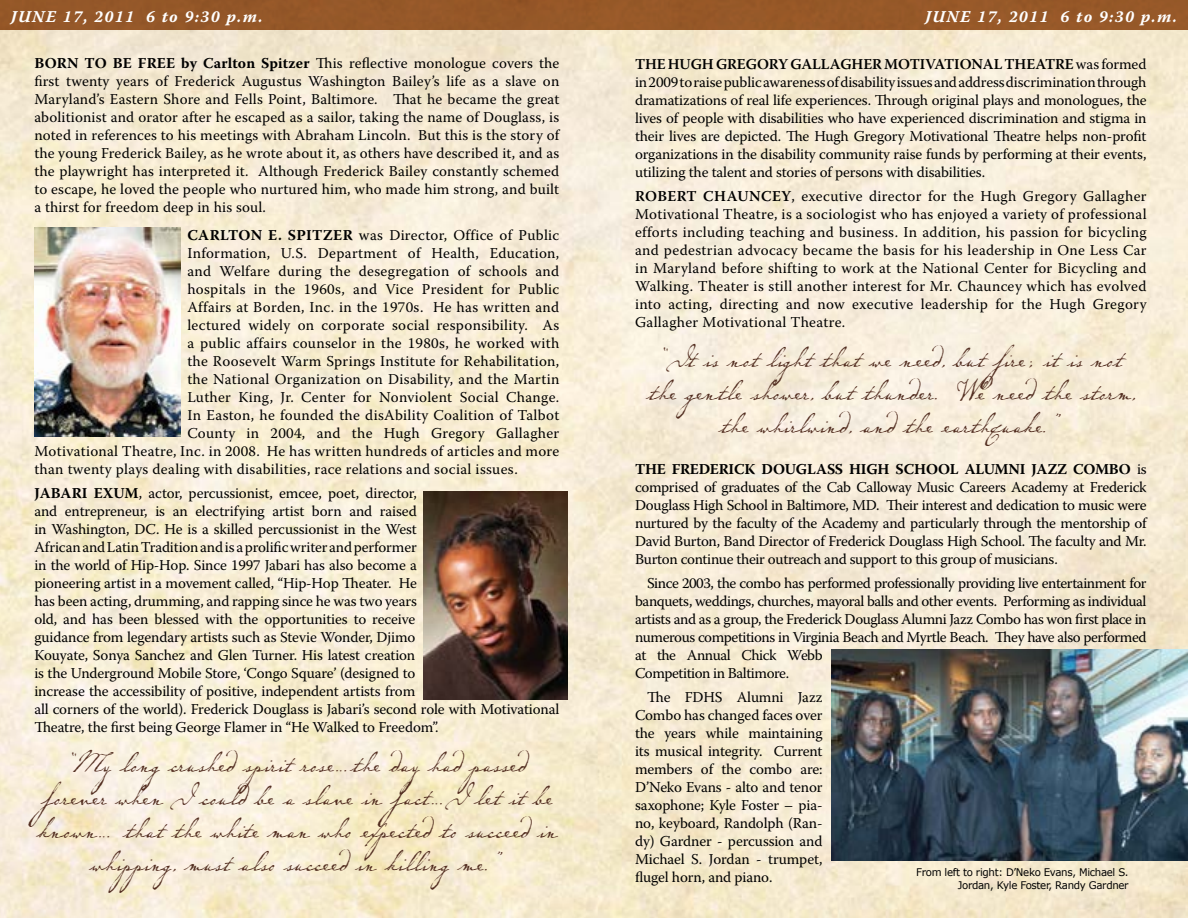
<style>
.page{position:relative;width:1188px;height:918px;background:#fff}
.page>*{position:absolute;margin:0;border:0;box-sizing:border-box;transform-origin:0 0}
.t1{font:46.5px/33px "P22 Dearest Script";color:#522d20;text-align:center}
.t2{font:16.5px "Warnock Pro Bold It Capt";letter-spacing:.075em;color:#fff}
.t3{font:15px/18px "Warnock Pro";letter-spacing:-.01em;color:#000;text-align:justify}
.t4{font:15px "Warnock Pro";letter-spacing:.02em;color:#000}
.t5{font:15px/18px "Warnock Pro";letter-spacing:-.03em;color:#000}
.t6{font:10.5px/12.6px "Verdana";letter-spacing:-.03em;color:#000;text-align:right}
.s1{font-weight:600}
.s2{font-weight:700}
</style>
<div class="page">
<img style="left:0;top:30px;width:1188px;height:888px">
<img style="left:832px;top:650px;width:356px;height:211px">
<div style="left:0;top:0;width:1188px;height:30px;background:#965829"></div>
<img style="left:34px;top:227px;width:146px;height:209px">
<img style="left:424px;top:491px;width:143px;height:208px">
<p class="t2" style="left:11px;top:6px;width:253px">JUNE 17, 2011 6 to 9:30 p.m.</p>
<p class="t2" style="left:925px;top:6px;width:253px">JUNE 17, 2011 6 to 9:30 p.m.</p>
<p class="t3" style="left:635px;top:54px;width:513px"><span class="s1">THE HUGH GREGORY GALLAGHER MOTIVATIONAL THEATRE</span> was formed in 2009 to raise public awareness of disability issues and address discrimination through dramatizations of real life experiences. Through original plays and monologues, the lives of people with disabilities who have experienced discrimination and stigma in their lives are depicted. The Hugh Gregory Motivational Theatre helps non-profit organizations in the disability community raise funds by performing at their events, utilizing the talent and stories of persons with disabilities.</p>
<p class="t3" style="left:635px;top:186px;width:513px"><span class="s1">ROBERT CHAUNCEY</span>, executive director for the Hugh Gregory Gallagher Motivational Theatre, is a sociologist who has enjoyed a variety of professional efforts including teaching and business. In addition, his passion for bicycling and pedestrian advocacy became the basis for his leadership in One Less Car in Maryland before shifting to work at the National Center for Bicycling and Walking. Theater is still another interest for Mr. Chauncey which has evolved into acting, directing and now executive leadership for the Hugh Gregory Gallagher Motivational Theatre.</p>
<h1 class="t1" style="left:647px;top:333px;width:489px">“It is not light that we need, but fire; it is not the gentle shower, but thunder. We need the storm, the whirlwind, and the earthquake.”</h1>
<p class="t3" style="left:635px;top:459px;width:513px"><span class="s2">THE FREDERICK DOUGLASS HIGH SCHOOL ALUMNI JAZZ COMBO</span> is comprised of graduates of the Cab Calloway Music Careers Academy at Frederick Douglass High School in Baltimore, MD. Their interest and dedication to music were nurtured by the faculty of the Academy and particularly through the mentorship of David Burton, Band Director of Frederick Douglass High School. The faculty and Mr.<br>Burton continue their outreach and support to this group of musicians.</p>
<p class="t5" style="left:635px;top:573px;width:513px;text-indent:12px">Since 2003, the combo has performed professionally providing live entertainment for banquets, weddings, churches, mayoral balls and other events. Performing as individual artists and as a group, the Frederick Douglass Alumni Jazz Combo has won first place in numerous competitions in Virginia Beach and Myrtle Beach. They have also performed at the Annual Chick Webb<br>Competition in Baltimore.</p>
<p class="t3" style="left:635px;top:687px;width:189px;text-indent:12px">The FDHS Alumni Jazz Combo has changed faces over the years while maintaining its musical integrity. Current members of the combo are:<br>D’Neko Evans - alto and tenor saxophone; Kyle Foster – pia&shy;no, keyboard, Randolph (Ran&shy;dy) Gardner - percussion and Michael S. Jordan - trumpet, flugel horn, and piano.</p>
<p class="t3" style="left:34px;top:54px;width:527px"><span class="s2">BORN TO BE FREE by Carlton Spitzer</span> This reflective monologue covers the first twenty years of Frederick Augustus Washington Bailey’s life as a slave on Maryland’s Eastern Shore and Fells Point, Baltimore. That he became the great abolitionist and orator after he escaped as a sailor, taking the name of Douglass, is noted in references to his meetings with Abraham Lincoln. But this is the story of the young Frederick Bailey, as he wrote about it, as others have described it, and as the playwright has interpreted it. Although Frederick Bailey constantly schemed to escape, he loved the people who nurtured him, who made him strong, and built a thirst for freedom deep in his soul.</p>
<p class="t4" style="left:187px;top:226px;width:373px"><span class="s2">CARLTON E. SPITZER</span> was Director, Office of Public</p>
<p class="t4" style="left:187px;top:244px;width:374px">Information, U.S. Department of Health, Education,</p>
<p class="t4" style="left:187px;top:262px;width:374px">and Welfare during the desegregation of schools and</p>
<p class="t4" style="left:187px;top:280px;width:374px">hospitals in the 1960s, and Vice President for Public</p>
<p class="t4" style="left:187px;top:298px;width:373px">Affairs at Borden, Inc. in the 1970s. He has written and</p>
<p class="t4" style="left:187px;top:316px;width:374px">lectured widely on corporate social responsibility. As</p>
<p class="t4" style="left:187px;top:334px;width:374px">a public affairs counselor in the 1980s, he worked with</p>
<p class="t4" style="left:187px;top:352px;width:373px">the Roosevelt Warm Springs Institute for Rehabilitation,</p>
<p class="t4" style="left:187px;top:370px;width:374px">the National Organization on Disability, and the Martin</p>
<p class="t4" style="left:187px;top:388px;width:373px">Luther King, Jr. Center for Nonviolent Social Change.</p>
<p class="t4" style="left:187px;top:406px;width:374px">In Easton, he founded the disAbility Coalition of Talbot</p>
<p class="t4" style="left:187px;top:424px;width:374px">County in 2004, and the Hugh Gregory Gallagher</p>
<p class="t4" style="left:34px;top:442px;width:526px">Motivational Theatre, Inc. in 2008. He has written hundreds of articles and more</p>
<p class="t4" style="left:34px;top:460px;width:485px">than twenty plays dealing with disabilities, race relations and social issues.</p>
<p class="t3" style="left:34px;top:484px;width:526px;text-align:left"><span class="s2">JABARI EXUM</span>, actor, percussionist, emcee, poet, director,<br>and entrepreneur, is an electrifying artist born and raised<br>in Washington, DC. He is a skilled percussionist in the West<br>African and Latin Tradition and is a prolific writer and performer<br>in the world of Hip-Hop. Since 1997 Jabari has also become a<br>pioneering artist in a movement called, “Hip-Hop Theater. He<br>has been acting, drumming, and rapping since he was two years<br>old, and has been blessed with the opportunities to receive<br>guidance from legendary artists such as Stevie Wonder, Djimo<br>Kouyate, Sonya Sanchez and Glen Turner. His latest creation<br>is the Underground Mobile Store, ‘Congo Square’ (designed to<br>increase the accessibility of positive, independent artists from<br>all corners of the world). Frederick Douglass is Jabari’s second role with Motivational Theatre, the first being George Flamer in “He Walked to Freedom”.</p>
<h1 class="t1" style="left:37px;top:739px;width:522px">“My long crushed spirit rose…the day had passed forever when I could be a slave in fact…I let it be known… that the white man who expected to succeed in whipping, must also succeed in killing me.”</h1>
<p class="t6" style="left:916px;top:865px;width:214px">From left to right: D’Neko Evans, Michael S.<br>Jordan, Kyle Foster, Randy Gardner</p>
</div>
